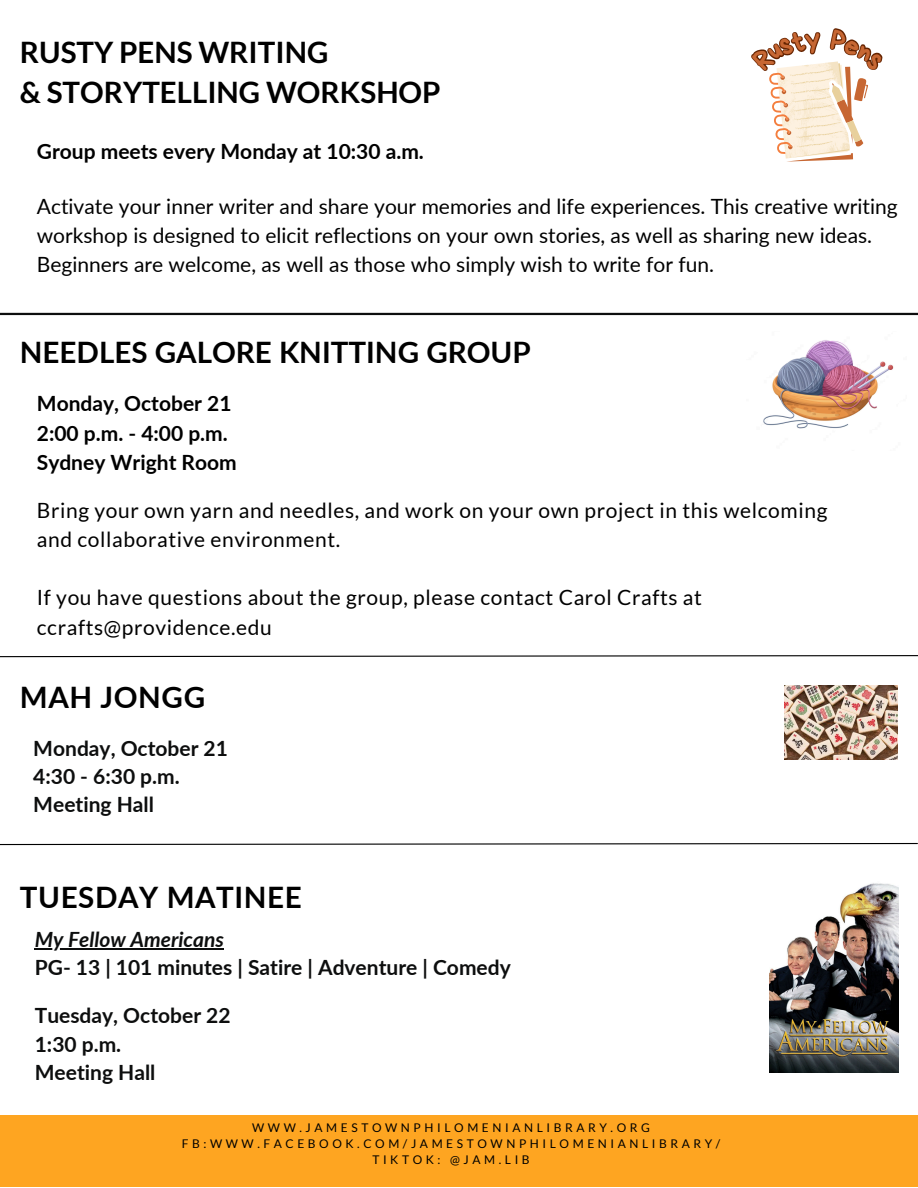
<style>
.page{position:relative;width:918px;height:1188px;background:#fff}
.page>*{position:absolute;margin:0;border:0;box-sizing:border-box;transform-origin:0 0}
.t1{font:700 29.55px "Lato";color:#000}
.t2{font:700 29.55px "Lato";letter-spacing:.02em;color:#000}
.t3{font:21px/29.2px "Lato";color:#000}
.t4{font:21px/29.2px "Lato";letter-spacing:.03em;color:#000}
.t5{font:700 21px/29px "Lato";color:#0d0e0e}
.t6{font:700 21px/29.2px "Lato";color:#000}
.t7{font:12px "Lato";letter-spacing:.3em;color:#000}
.s1{font-style:italic}
</style>
<div class="page">
<div style="left:0;top:1115px;width:918px;height:72px;background:#fea521"></div>
<svg style="left:0;top:842px;width:918px;height:4px"></svg>
<img style="left:769px;top:883px;width:130px;height:190px">
<hr style="left:35px;top:948px;width:189px;height:2px;background:#0d0e0e">
<hr style="left:0;top:313px;width:918px;height:2px;background:#0d0e0e">
<img style="left:763px;top:340px;width:131px;height:89px">
<img style="left:784px;top:685px;width:114px;height:75px">
<svg style="left:0;top:655px;width:918px;height:3px"></svg>
<svg style="left:751px;top:28px;width:132px;height:134px"></svg>
<p class="t1" style="left:20px;top:33px;width:310px">RUSTY PENS WRITING</p>
<p class="t1" style="left:20px;top:74px;width:422px">&amp; STORYTELLING WORKSHOP</p>
<p class="t6" style="left:37px;top:137px;width:389px">Group meets every Monday at 10:30 a.m.</p>
<p class="t3" style="left:37px;top:191px;width:862px">Activate your inner writer and share your memories and life experiences. This creative writing workshop is designed to elicit reflections on your own stories, as well as sharing new ideas.<br>Beginners are welcome, as well as those who simply wish to write for fun.</p>
<h1 class="t1" style="left:20px;top:334px;width:512px">NEEDLES GALORE KNITTING GROUP</h1>
<p class="t6" style="left:37px;top:389px;width:201px">Monday, October 21<br>2:00 p.m. - 4:00 p.m.<br>Sydney Wright Room</p>
<p class="t4" style="left:37px;top:495px;width:792px">Bring your own yarn and needles, and work on your own project in this welcoming and collaborative environment.</p>
<p class="t4" style="left:37px;top:583px;width:667px">If you have questions about the group, please contact Carol Crafts at ccrafts@providence.edu</p>
<h1 class="t2" style="left:20px;top:679px;width:187px">MAH JONGG</h1>
<p class="t5" style="left:33px;top:734px;width:196px;line-height:28.2px">Monday, October 21<br>4:30 - 6:30 p.m.<br>Meeting Hall</p>
<h4 class="t2" style="left:20px;top:879px;width:283px">TUESDAY MATINEE</h4>
<h1 class="t5" style="left:35px;top:924px;width:477px"><span class="s1">My Fellow Americans<br></span>PG- 13 | 101 minutes | Satire | Adventure | Comedy</h1>
<h3 class="t5" style="left:35px;top:1000px;width:197px">Tuesday, October 22<br>1:30 p.m.<br>Meeting Hall</h3>
<h1 class="t7" style="left:252px;top:1120px;width:399px">WWW.JAMESTOWNPHILOMENIANLIBRARY.ORG</h1>
<h3 class="t7" style="left:182px;top:1136px;width:540px">FB:WWW.FACEBOOK.COM/JAMESTOWNPHILOMENIANLIBRARY/</h3>
<h2 class="t7" style="left:372px;top:1152px;width:159px">TIKTOK: @JAM.LIB</h2>
</div>
